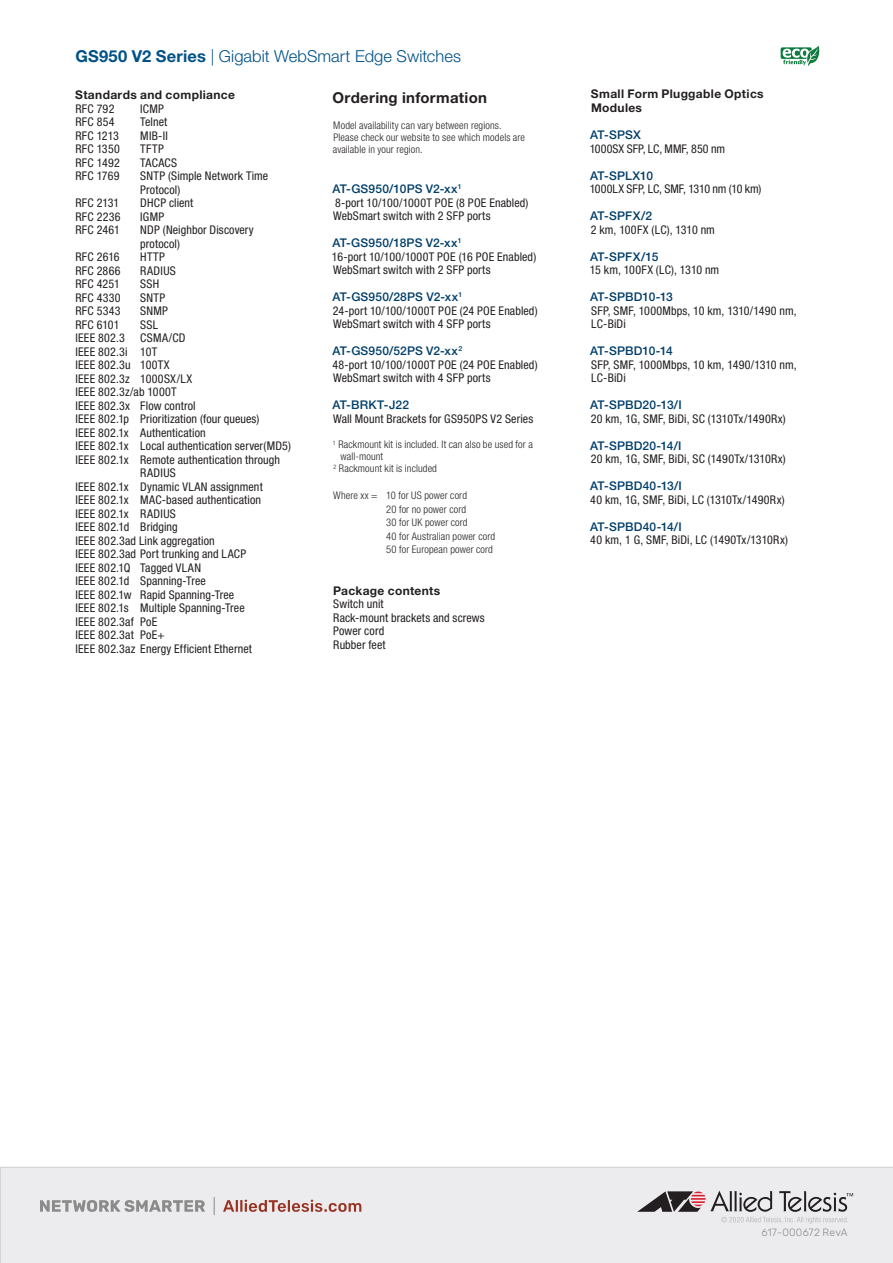
<style>
.page{position:relative;width:893px;height:1263px;background:#fff}
.page>*{position:absolute;margin:0;border:0;box-sizing:border-box;transform-origin:0 0}
.t1{font:300 16.5px "Helvetica Neue";letter-spacing:.005em;color:#005187}
.t2{font:700 15px "Helvetica Neue";letter-spacing:.02em;color:#231f20}
.t3{font:condensed 12px/13.5px "Helvetica Neue";letter-spacing:.015em;color:#231f20}
.t4{font:500 12px "Helvetica Neue";letter-spacing:.005em;color:#003e69}
.t5{font:700 12px/14.4px "Helvetica Neue";letter-spacing:.03em;color:#231f20}
.t6{font:300 condensed 10.5px/13.5px "Helvetica Neue";letter-spacing:.015em;color:#231f20}
.t7{font:300 10.5px "Rubik";letter-spacing:.02em;color:#8c8b8b}
.s1{font-weight:700}
.s2{font-weight:500;font-stretch:normal;color:#003e69}
</style>
<div class="page">
<svg style="left:781px;top:46px;width:39px;height:20px"></svg>
<div style="left:0;top:1167px;width:893px;height:96px;background:#ececee"></div>
<svg style="left:223px;top:1200px;width:138px;height:12px;background:#cba49f"></svg>
<svg style="left:40px;top:1197px;width:175px;height:18px;background:#cac9cb"></svg>
<svg style="left:637px;top:1191px;width:216px;height:32px;background:#bdbabb"></svg>
<h1 class="t1" style="left:75px;top:46px;width:387px"><span class="s1">GS950 V2 Series</span> | Gigabit WebSmart Edge Switches</h1>
<p class="t5" style="left:75px;top:87px;width:161px">Standards and compliance</p>
<p class="t3" style="left:75px;top:102px;width:41px">RFC 792</p>
<p class="t3" style="left:140px;top:102px;width:25px">ICMP</p>
<p class="t3" style="left:75px;top:115px;width:41px">RFC 854</p>
<p class="t3" style="left:140px;top:115px;width:29px">Telnet</p>
<p class="t3" style="left:75px;top:129px;width:45px">RFC 1213</p>
<p class="t3" style="left:140px;top:129px;width:29px">MIB-II</p>
<p class="t3" style="left:75px;top:142px;width:46px">RFC 1350</p>
<p class="t3" style="left:140px;top:142px;width:25px">TFTP</p>
<p class="t3" style="left:75px;top:156px;width:46px">RFC 1492</p>
<p class="t3" style="left:140px;top:156px;width:38px">TACACS</p>
<p class="t3" style="left:75px;top:169px;width:46px">RFC 1769</p>
<p class="t3" style="left:140px;top:169px;width:130px">SNTP (Simple Network Time<br>Protocol)</p>
<p class="t3" style="left:75px;top:196px;width:46px">RFC 2131</p>
<p class="t3" style="left:140px;top:196px;width:55px">DHCP client</p>
<p class="t3" style="left:75px;top:210px;width:47px">RFC 2236</p>
<p class="t3" style="left:140px;top:210px;width:26px">IGMP</p>
<p class="t3" style="left:75px;top:223px;width:46px">RFC 2461</p>
<p class="t3" style="left:140px;top:223px;width:115px">NDP (Neighbor Discovery protocol)</p>
<p class="t3" style="left:75px;top:250px;width:46px">RFC 2616</p>
<p class="t3" style="left:140px;top:250px;width:26px">HTTP</p>
<p class="t3" style="left:75px;top:264px;width:47px">RFC 2866</p>
<p class="t3" style="left:140px;top:264px;width:37px">RADIUS</p>
<p class="t3" style="left:75px;top:277px;width:46px">RFC 4251</p>
<p class="t3" style="left:140px;top:277px;width:21px">SSH</p>
<p class="t3" style="left:75px;top:291px;width:47px">RFC 4330</p>
<p class="t3" style="left:140px;top:291px;width:27px">SNTP</p>
<p class="t3" style="left:75px;top:304px;width:47px">RFC 5343</p>
<p class="t3" style="left:140px;top:304px;width:29px">SNMP</p>
<p class="t3" style="left:75px;top:318px;width:46px">RFC 6101</p>
<p class="t3" style="left:140px;top:318px;width:20px">SSL</p>
<p class="t3" style="left:75px;top:331px;width:51px">IEEE 802.3</p>
<p class="t3" style="left:140px;top:331px;width:47px">CSMA/CD</p>
<p class="t3" style="left:75px;top:345px;width:83px">IEEE 802.3i 10T</p>
<p class="t3" style="left:75px;top:358px;width:96px">IEEE 802.3u 100TX</p>
<p class="t3" style="left:75px;top:372px;width:119px">IEEE 802.3z 1000SX/LX</p>
<p class="t3" style="left:75px;top:385px;width:103px">IEEE 802.3z/ab 1000T</p>
<p class="t3" style="left:75px;top:399px;width:122px">IEEE 802.3x Flow control</p>
<p class="t3" style="left:75px;top:412px;width:185px">IEEE 802.1p Prioritization (four queues)</p>
<p class="t3" style="left:75px;top:426px;width:132px">IEEE 802.1x Authentication</p>
<p class="t3" style="left:75px;top:439px;width:217px">IEEE 802.1x Local authentication server(MD5)</p>
<p class="t3" style="left:75px;top:453px;width:206px">IEEE 802.1x Remote authentication through</p>
<p class="t3" style="left:140px;top:466px;width:37px">RADIUS</p>
<p class="t3" style="left:75px;top:480px;width:189px">IEEE 802.1x Dynamic VLAN assignment</p>
<p class="t3" style="left:75px;top:493px;width:187px">IEEE 802.1x MAC-based authentication</p>
<p class="t3" style="left:75px;top:507px;width:102px">IEEE 802.1x RADIUS</p>
<p class="t3" style="left:75px;top:520px;width:104px">IEEE 802.1d Bridging</p>
<p class="t3" style="left:75px;top:534px;width:141px">IEEE 802.3ad Link aggregation</p>
<p class="t3" style="left:75px;top:547px;width:172px">IEEE 802.3ad Port trunking and LACP</p>
<p class="t3" style="left:75px;top:561px;width:127px">IEEE 802.1Q Tagged VLAN</p>
<p class="t3" style="left:75px;top:574px;width:132px">IEEE 802.1d Spanning-Tree</p>
<p class="t3" style="left:75px;top:588px;width:160px">IEEE 802.1w Rapid Spanning-Tree</p>
<p class="t3" style="left:75px;top:601px;width:171px">IEEE 802.1s Multiple Spanning-Tree</p>
<p class="t3" style="left:75px;top:615px;width:84px">IEEE 802.3af PoE</p>
<p class="t3" style="left:75px;top:628px;width:91px">IEEE 802.3at PoE+</p>
<p class="t3" style="left:75px;top:642px;width:178px">IEEE 802.3az Energy Efficient Ethernet</p>
<p class="t2" style="left:333px;top:88px;width:156px">Ordering information</p>
<p class="t6" style="left:333px;top:119px;width:194px;line-height:12px">Model availability can vary between regions.<br>Please check our website to see which models are available in your region.</p>
<p class="t3" style="left:332px;top:182px;width:198px"><span class="s2">AT-GS950/10PS V2-xx</span><sup>1<br></sup>8-port 10/100/1000T POE (8 POE Enabled)<br>WebSmart switch with 2 SFP ports</p>
<p class="t3" style="left:332px;top:236px;width:206px"><span class="s2">AT-GS950/18PS V2-xx</span><sup>1<br></sup>16-port 10/100/1000T POE (16 POE Enabled)<br>WebSmart switch with 2 SFP ports</p>
<p class="t3" style="left:332px;top:290px;width:207px"><span class="s2">AT-GS950/28PS V2-xx</span><sup>1<br></sup>24-port 10/100/1000T POE (24 POE Enabled)<br>WebSmart switch with 4 SFP ports</p>
<p class="t3" style="left:332px;top:344px;width:207px"><span class="s2">AT-GS950/52PS V2-xx</span><sup>2<br></sup>48-port 10/100/1000T POE (24 POE Enabled)<br>WebSmart switch with 4 SFP ports</p>
<p class="t4" style="left:332px;top:398px;width:78px">AT-BRKT-J22</p>
<p class="t3" style="left:333px;top:411px;width:202px">Wall Mount Brackets for GS950PS V2 Series</p>
<p class="t6" style="left:333px;top:437px;width:201px"><sup>1</sup> Rackmount kit is included. It can also be used for a</p>
<p class="t6" style="left:341px;top:449px;width:44px">wall-mount</p>
<p class="t6" style="left:333px;top:461px;width:105px"><sup>2</sup> Rackmount kit is included</p>
<p class="t6" style="left:386px;top:488px;width:110px;text-indent:-53px">Where xx = 10 for US power cord<br>20 for no power cord<br>30 for UK power cord<br>40 for Australian power cord<br>50 for European power cord</p>
<p class="t5" style="left:333px;top:583px;width:109px">Package contents</p>
<p class="t3" style="left:333px;top:597px;width:153px">Switch unit<br>Rack-mount brackets and screws<br>Power cord<br>Rubber feet</p>
<p class="t5" style="left:591px;top:86px;width:174px">Small Form Pluggable Optics<br>Modules</p>
<p class="t4" style="left:590px;top:128px;width:52px">AT-SPSX</p>
<p class="t3" style="left:590px;top:141px;width:137px">1000SX SFP, LC, MMF, 850 nm</p>
<p class="t4" style="left:590px;top:168px;width:64px">AT-SPLX10</p>
<p class="t3" style="left:590px;top:182px;width:173px">1000LX SFP, LC, SMF, 1310 nm (10 km)</p>
<p class="t4" style="left:590px;top:209px;width:63px">AT-SPFX/2</p>
<p class="t3" style="left:591px;top:222px;width:126px">2 km, 100FX (LC), 1310 nm</p>
<p class="t4" style="left:590px;top:249px;width:70px">AT-SPFX/15</p>
<p class="t3" style="left:590px;top:263px;width:131px">15 km, 100FX (LC), 1310 nm</p>
<p class="t4" style="left:590px;top:290px;width:84px">AT-SPBD10-13</p>
<p class="t3" style="left:591px;top:303px;width:207px">SFP, SMF, 1000Mbps, 10 km, 1310/1490 nm,<br>LC-BiDi</p>
<p class="t4" style="left:590px;top:344px;width:84px">AT-SPBD10-14</p>
<p class="t3" style="left:591px;top:357px;width:207px">SFP, SMF, 1000Mbps, 10 km, 1490/1310 nm,<br>LC-BiDi</p>
<p class="t4" style="left:590px;top:398px;width:93px">AT-SPBD20-13/I</p>
<p class="t3" style="left:591px;top:411px;width:197px">20 km, 1G, SMF, BiDi, SC (1310Tx/1490Rx)</p>
<p class="t4" style="left:590px;top:438px;width:93px">AT-SPBD20-14/I</p>
<p class="t3" style="left:591px;top:452px;width:197px">20 km, 1G, SMF, BiDi, SC (1490Tx/1310Rx)</p>
<p class="t4" style="left:590px;top:479px;width:93px">AT-SPBD40-13/I</p>
<p class="t3" style="left:590px;top:492px;width:196px">40 km, 1G, SMF, BiDi, LC (1310Tx/1490Rx)</p>
<p class="t4" style="left:590px;top:519px;width:93px">AT-SPBD40-14/I</p>
<p class="t3" style="left:590px;top:533px;width:199px">40 km, 1 G, SMF, BiDi, LC (1490Tx/1310Rx)</p>
<p class="t7" style="left:761px;top:1226px;width:88px">617-000672 RevA</p>
</div>
